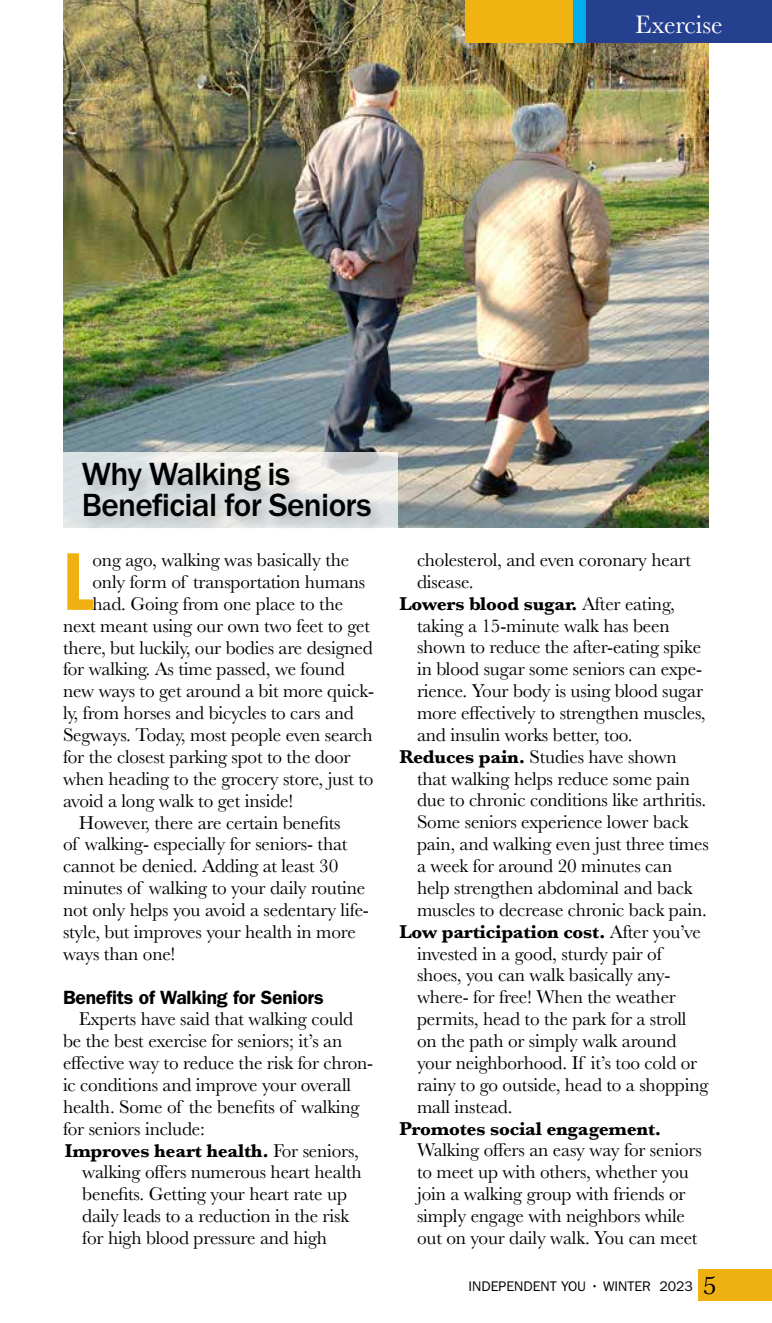
<style>
.page{position:relative;width:772px;height:1323px;background:#fff}
.page>*{position:absolute;margin:0;border:0;box-sizing:border-box;transform-origin:0 0}
.t1{font:84.88px "ITC Franklin Gothic Std Dm Cp";color:#eeb111}
.t2{font:700 33.25px/31.5px "Franklin Gothic";letter-spacing:-.02em;color:#000}
.t3{font:26.25px "Baskerville";color:#fff}
.t4{font:19.25px/21.9px "Baskerville";letter-spacing:-.01em;color:#000}
.t5{font:700 19.25px "Baskerville";letter-spacing:-.01em;color:#000}
.t6{font:600 19.25px "ITC Franklin Gothic Std";letter-spacing:-.01em;color:#000}
.t7{font:14px "ITC Franklin Gothic Std";color:#000}
.s1{font-weight:400}
.s2{font-weight:700}
.s3{font-family:"Kepler Std";font-weight:300;font-size:28px}
</style>
<div class="page">
<img style="left:63px;top:0;width:646px;height:528px">
<div style="left:699px;top:1269px;width:73px;height:32px;background:#eeb111"></div>
<div style="left:466px;top:0;width:306px;height:42px;background:#25408f"></div>
<div style="left:466px;top:0;width:120px;height:42px;background:#f0b311"></div>
<div style="left:573px;top:0;width:13px;height:42px;background:#00aeef"></div>
<svg style="left:63px;top:452px;width:335px;height:76px;fill:#dee4e6"></svg>
<div style="left:80px;top:460px;width:306px;height:73px;background:#000;opacity:.2"></div>
<h3 class="t3" style="left:635px;top:8px;width:89px">Exercise</h3>
<h2 class="t2" style="left:82px;top:458px;width:291px">Why Walking is<br>Beneficial for Seniors</h2>
<h1 class="t1" style="left:63px;top:535px;width:32px">L</h1>
<p class="t4" style="left:93px;top:549px;width:258px">ong ago, walking was basically the</p>
<p class="t4" style="left:93px;top:571px;width:274px">only form of transportation humans</p>
<p class="t4" style="left:93px;top:593px;width:252px">had. Going from one place to the</p>
<p class="t4" style="left:63px;top:615px;width:308px">next meant using our own two feet to get</p>
<p class="t4" style="left:63px;top:637px;width:311px">there, but luckily, our bodies are designed</p>
<p class="t4" style="left:63px;top:659px;width:283px">for walking. As time passed, we found</p>
<p class="t4" style="left:63px;top:680px;width:313px">new ways to get around a bit more quick-</p>
<p class="t4" style="left:63px;top:702px;width:292px">ly, from horses and bicycles to cars and</p>
<p class="t4" style="left:63px;top:724px;width:311px">Segways. Today, most people even search</p>
<p class="t4" style="left:63px;top:746px;width:289px">for the closest parking spot to the door</p>
<p class="t4" style="left:63px;top:768px;width:312px">when heading to the grocery store, just to</p>
<p class="t4" style="left:63px;top:790px;width:232px">avoid a long walk to get inside!</p>
<p class="t4" style="left:79px;top:812px;width:263px">However, there are certain benefits</p>
<p class="t4" style="left:63px;top:834px;width:286px">of walking- especially for seniors- that</p>
<p class="t4" style="left:63px;top:855px;width:277px">cannot be denied. Adding at least 30</p>
<p class="t4" style="left:63px;top:877px;width:304px">minutes of walking to your daily routine</p>
<p class="t4" style="left:63px;top:899px;width:307px">not only helps you avoid a sedentary life-</p>
<p class="t4" style="left:63px;top:921px;width:294px">style, but improves your health in more</p>
<p class="t4" style="left:63px;top:943px;width:114px">ways than one!</p>
<p class="t6" style="left:63px;top:986px;width:262px">Benefits of Walking for Seniors</p>
<p class="t4" style="left:79px;top:1008px;width:276px">Experts have said that walking could</p>
<p class="t4" style="left:63px;top:1030px;width:281px">be the best exercise for seniors; it’s an</p>
<p class="t4" style="left:63px;top:1052px;width:312px">effective way to reduce the risk for chron-</p>
<p class="t4" style="left:63px;top:1074px;width:289px">ic conditions and improve your overall</p>
<p class="t4" style="left:63px;top:1096px;width:298px">health. Some of the benefits of walking</p>
<p class="t4" style="left:63px;top:1118px;width:143px">for seniors include:</p>
<p class="t5" style="left:65px;top:1137px;width:296px">Improves heart health. <span class="s1">For seniors,</span></p>
<p class="t4" style="left:82px;top:1162px;width:281px">walking offers numerous heart health</p>
<p class="t4" style="left:82px;top:1183px;width:266px">benefits. Getting your heart rate up</p>
<p class="t4" style="left:82px;top:1205px;width:268px">daily leads to a reduction in the risk</p>
<p class="t4" style="left:82px;top:1227px;width:246px">for high blood pressure and high</p>
<p class="t4" style="left:417px;top:549px;width:275px">cholesterol, and even coronary heart</p>
<p class="t4" style="left:417px;top:571px;width:58px">disease.</p>
<p class="t5" style="left:399px;top:590px;width:277px">Lowers blood sugar. <span class="s1">After eating,</span></p>
<p class="t4" style="left:417px;top:615px;width:254px">taking a 15-minute walk has been</p>
<p class="t4" style="left:417px;top:637px;width:286px">shown to reduce the after-eating spike</p>
<p class="t4" style="left:417px;top:658px;width:286px">in blood sugar some seniors can expe-</p>
<p class="t4" style="left:417px;top:680px;width:288px">rience. Your body is using blood sugar</p>
<p class="t4" style="left:417px;top:702px;width:290px">more effectively to strengthen muscles,</p>
<p class="t4" style="left:417px;top:724px;width:217px">and insulin works better, too.</p>
<p class="t4" style="left:399px;top:746px;width:278px"><span class="s2">Reduces pain.</span> Studies have shown</p>
<p class="t4" style="left:417px;top:768px;width:275px">that walking helps reduce some pain</p>
<p class="t4" style="left:417px;top:790px;width:291px">due to chronic conditions like arthritis.</p>
<p class="t4" style="left:417px;top:811px;width:273px">Some seniors experience lower back</p>
<p class="t4" style="left:417px;top:833px;width:293px">pain, and walking even just three times</p>
<p class="t4" style="left:417px;top:855px;width:257px">a week for around 20 minutes can</p>
<p class="t4" style="left:417px;top:877px;width:277px">help strengthen abdominal and back</p>
<p class="t4" style="left:417px;top:899px;width:291px">muscles to decrease chronic back pain.</p>
<p class="t5" style="left:399px;top:918px;width:303px">Low participation cost. <span class="s1">After you’ve</span></p>
<p class="t4" style="left:417px;top:943px;width:246px">invested in a good, sturdy pair of</p>
<p class="t4" style="left:417px;top:965px;width:255px">shoes, you can walk basically any-</p>
<p class="t4" style="left:417px;top:986px;width:260px">where- for free! When the weather</p>
<p class="t4" style="left:417px;top:1008px;width:271px">permits, head to the park for a stroll</p>
<p class="t4" style="left:417px;top:1030px;width:261px">on the path or simply walk around</p>
<p class="t4" style="left:417px;top:1052px;width:282px">your neighborhood. If it’s too cold or</p>
<p class="t4" style="left:417px;top:1074px;width:293px">rainy to go outside, head to a shopping</p>
<p class="t4" style="left:417px;top:1096px;width:97px">mall instead.</p>
<p class="t5" style="left:399px;top:1115px;width:263px">Promotes social engagement.</p>
<p class="t4" style="left:417px;top:1139px;width:286px">Walking offers an easy way for seniors to meet up with others, whether you join a walking group with friends or simply engage with neighbors while out on your daily walk. You can meet</p>
<p class="t7" style="left:468px;top:1278px;width:249px">INDEPENDENT YOU • WINTER 2023 <span class="s3">5</span></p>
</div>
